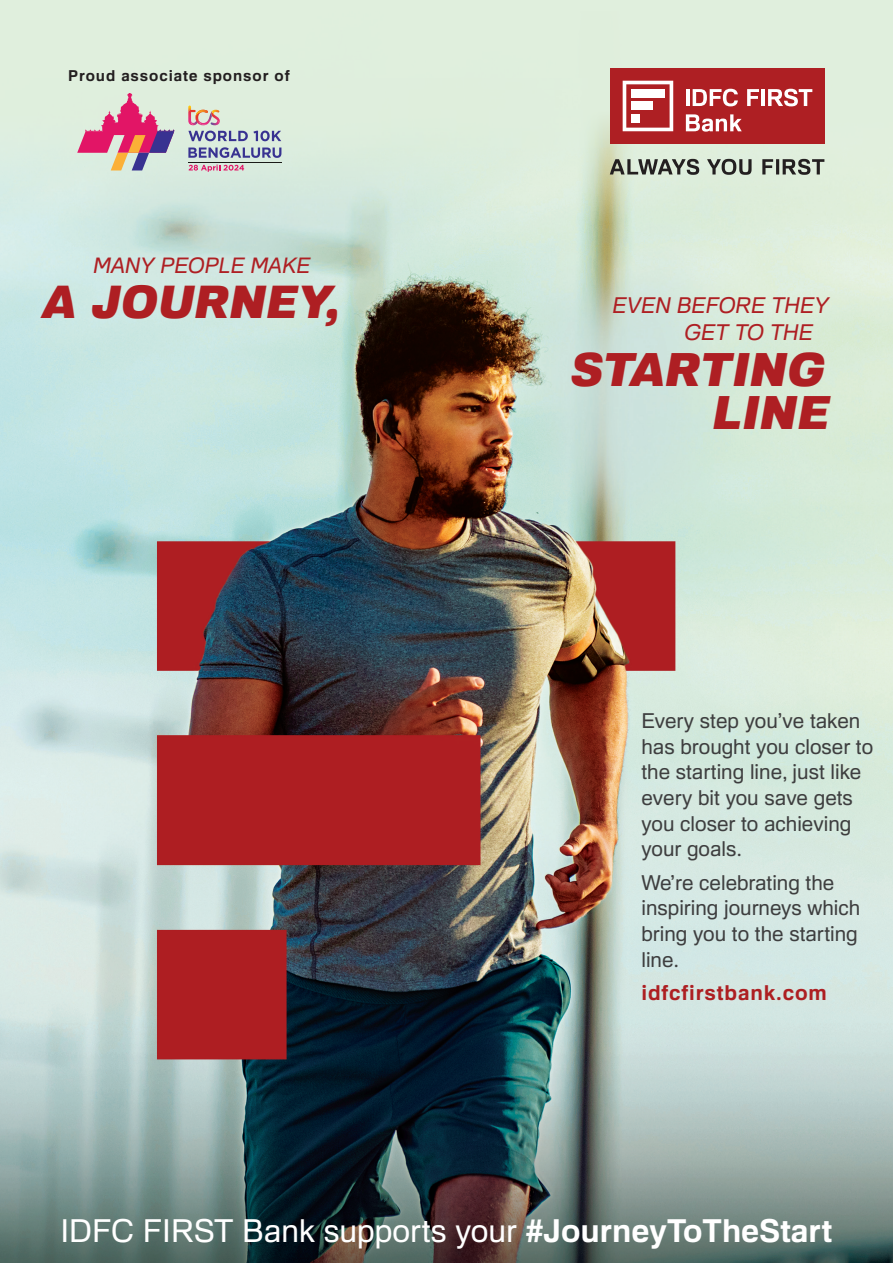
<style>
.page{position:relative;width:893px;height:1263px;background:#fff}
.page>*{position:absolute;margin:0;border:0;box-sizing:border-box;transform-origin:0 0}
.t1{font:italic 900 45.9px/43.5px "Familiar Pro";color:#ae1f23;text-align:right}
.t2{font:italic 900 45px "Familiar Pro";color:#ae1f23}
.t3{font:31.8px "Familiar Pro";color:#fff}
.t4{font:italic 21.9px/26.4px "Familiar Pro";color:#ae1f23}
.t5{font:italic 21.6px "Familiar Pro";color:#ae1f23}
.t6{font:20.7px/25.7px "Familiar Pro";color:#3e3e3f}
.t7{font:700 20.7px "Familiar Pro";letter-spacing:.04em;color:#ad1f22}
.t8{font:700 15.15px "Familiar Pro";letter-spacing:.06em;color:#231f20}
.s1{font-weight:700}
</style>
<div class="page">
<img style="left:0;top:238px;width:893px;height:1025px">
<svg style="left:0;top:0;width:893px;height:238px;background:#dbecdb"></svg>
<div style="left:610px;top:68px;width:215px;height:76px;background:#ae1f23"></div>
<svg style="left:623px;top:81px;width:50px;height:50px"></svg>
<div style="left:631px;top:89px;width:34px;height:9px;background:#fff"></div>
<div style="left:631px;top:114px;width:8px;height:9px;background:#fff"></div>
<div style="left:631px;top:102px;width:21px;height:8px;background:#fff"></div>
<hr style="left:686px;top:89px;width:3px;height:17px;background:#fff">
<svg style="left:693px;top:89px;width:45px;height:17px"></svg>
<svg style="left:747px;top:89px;width:12px;height:17px"></svg>
<hr style="left:761px;top:89px;width:4px;height:17px;background:#fff">
<svg style="left:768px;top:89px;width:44px;height:17px"></svg>
<svg style="left:686px;top:114px;width:56px;height:18px"></svg>
<svg style="left:610px;top:159px;width:214px;height:16px;background:#91988e"></svg>
<svg style="left:188px;top:147px;width:93px;height:11px"></svg>
<svg style="left:188px;top:131px;width:60px;height:10px"></svg>
<svg style="left:254px;top:131px;width:27px;height:10px"></svg>
<svg style="left:188px;top:106px;width:32px;height:19px"></svg>
<svg style="left:77px;top:93px;width:97px;height:77px;background:#d39bac"></svg>
<svg style="left:189px;top:165px;width:55px;height:7px"></svg>
<hr style="left:188px;top:162px;width:93px;height:1px;background:#1b1b18">
<p class="t8" style="left:68px;top:66px;width:223px">Proud associate sponsor of</p>
<p class="t5" style="left:93px;top:253px;width:219px">MANY PEOPLE MAKE</p>
<p class="t2" style="left:43px;top:274px;width:300px">A JOURNEY,</p>
<p class="t4" style="left:684px;top:292px;width:146px;text-indent:-72px">EVEN BEFORE THEY<br>GET TO THE</p>
<p class="t1" style="left:571px;top:346px;width:261px">STARTING<br>LINE</p>
<p class="t6" style="left:641px;top:708px;width:233px">Every step you’ve taken has brought you closer to the starting line, just like every bit you save gets you closer to achieving your goals.</p>
<p class="t6" style="left:641px;top:869px;width:220px">We’re celebrating the inspiring journeys which bring you to the starting line.</p>
<p class="t7" style="left:641px;top:980px;width:187px">idfcfirstbank.com</p>
<p class="t3" style="left:60px;top:1212px;width:773px">IDFC FIRST Bank supports your <span class="s1">#JourneyToTheStart</span></p>
</div>
